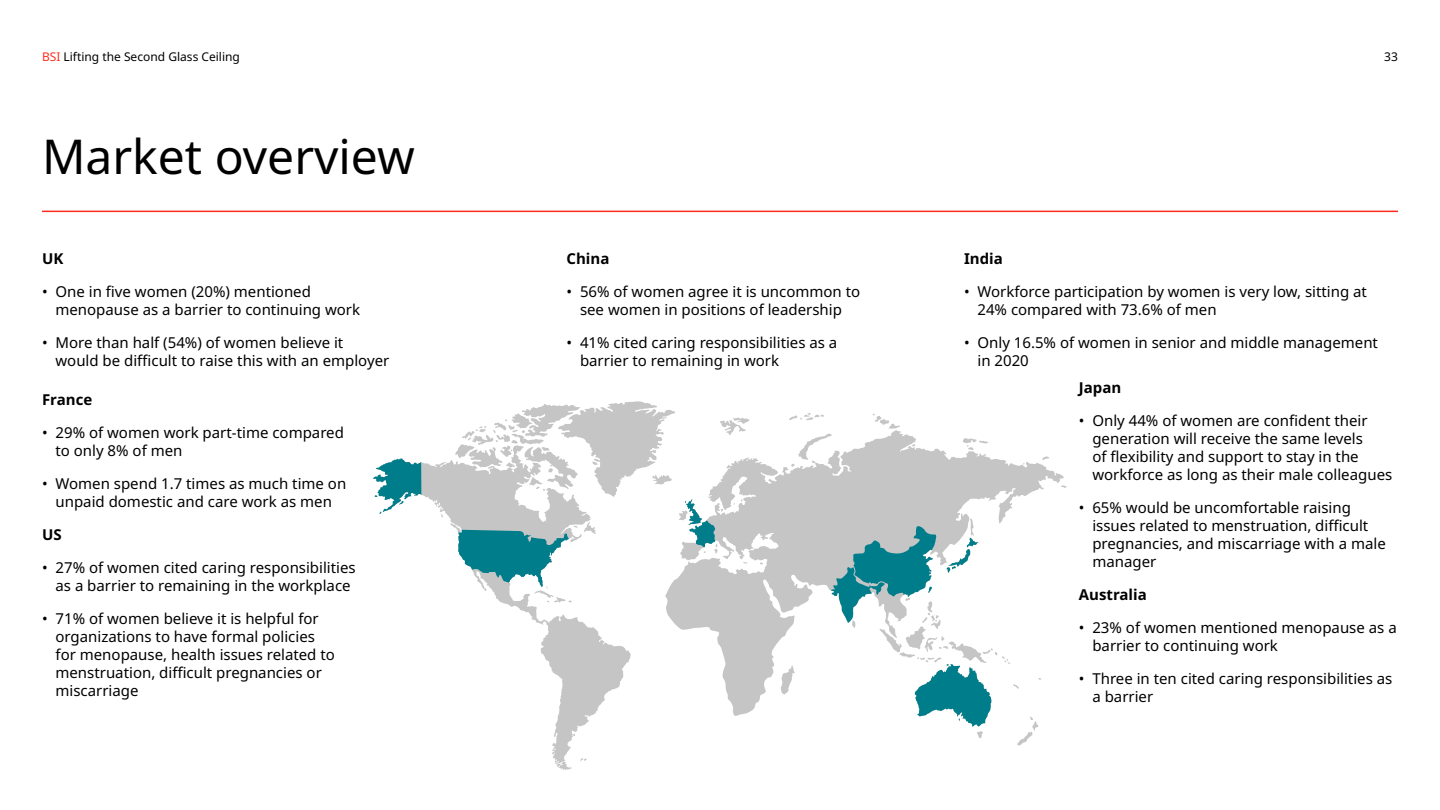
<style>
.page{position:relative;width:1440px;height:810px;background:#fff}
.page>*{position:absolute;margin:0;border:0;box-sizing:border-box;transform-origin:0 0}
.t1{font:48px "Noto Sans";color:#000}
.t2{font:15px/18px "Noto Sans";color:#000}
.t3{font:700 15px "Noto Sans";color:#000}
.t4{font:12px "Noto Sans";color:#000}
.s1{color:#ff2b1f}
</style>
<div class="page">
<svg style="left:397px;top:401px;width:669px;height:369px"></svg>
<svg style="left:915px;top:664px;width:76px;height:63px"></svg>
<svg style="left:947px;top:538px;width:32px;height:35px"></svg>
<svg style="left:373px;top:459px;width:48px;height:55px"></svg>
<svg style="left:458px;top:530px;width:111px;height:57px"></svg>
<svg style="left:685px;top:499px;width:31px;height:48px"></svg>
<svg style="left:831px;top:524px;width:107px;height:99px"></svg>
<hr style="left:42px;top:211px;width:1356px;height:1px;background:#ff2b1f">
<p class="t4" style="left:42px;top:49px;width:199px"><span class="s1">BSI</span> Lifting the Second Glass Ceiling</p>
<p class="t4" style="left:1384px;top:49px;width:15px">33</p>
<h1 class="t1" style="left:42px;top:123px;width:374px">Market overview</h1>
<p class="t3" style="left:42px;top:247px;width:23px">UK</p>
<p class="t2" style="left:56px;top:282px;width:306px;text-indent:-14px">• One in five women (20%) mentioned menopause as a barrier to continuing work</p>
<p class="t2" style="left:56px;top:333px;width:335px;text-indent:-14px">• More than half (54%) of women believe it would be difficult to raise this with an employer</p>
<p class="t3" style="left:42px;top:388px;width:52px">France</p>
<p class="t2" style="left:56px;top:423px;width:290px;text-indent:-14px">• 29% of women work part-time compared to only 8% of men</p>
<p class="t2" style="left:42px;top:474px;width:306px;text-align:center">• Women spend 1.7 times as much time on unpaid domestic and care work as men</p>
<p class="t3" style="left:42px;top:523px;width:21px">US</p>
<p class="t2" style="left:42px;top:558px;width:315px;text-align:center">• 27% of women cited caring responsibilities as a barrier to remaining in the workplace</p>
<p class="t2" style="left:56px;top:609px;width:281px;text-indent:-14px">• 71% of women believe it is helpful for organizations to have formal policies for menopause, health issues related to menstruation, difficult pregnancies or miscarriage</p>
<p class="t3" style="left:567px;top:247px;width:44px">China</p>
<p class="t2" style="left:567px;top:282px;width:295px;text-align:center">• 56% of women agree it is uncommon to see women in positions of leadership</p>
<p class="t2" style="left:580px;top:333px;width:259px;text-indent:-14px">• 41% cited caring responsibilities as a barrier to remaining in work</p>
<p class="t3" style="left:964px;top:247px;width:40px">India</p>
<p class="t2" style="left:978px;top:282px;width:391px;text-indent:-14px">• Workforce participation by women is very low, sitting at<br>24% compared with 73.6% of men</p>
<p class="t2" style="left:978px;top:333px;width:402px;text-indent:-14px">• Only 16.5% of women in senior and middle management in 2020</p>
<p class="t3" style="left:1079px;top:377px;width:44px">Japan</p>
<p class="t2" style="left:1092px;top:412px;width:301px;text-indent:-13px">• Only 44% of women are confident their generation will receive the same levels<br>of flexibility and support to stay in the workforce as long as their male colleagues</p>
<p class="t2" style="left:1092px;top:499px;width:295px;text-indent:-14px">• 65% would be uncomfortable raising issues related to menstruation, difficult pregnancies, and miscarriage with a male manager</p>
<p class="t3" style="left:1079px;top:584px;width:69px">Australia</p>
<p class="t2" style="left:1092px;top:619px;width:306px;text-indent:-14px">• 23% of women mentioned menopause as a barrier to continuing work</p>
<p class="t2" style="left:1092px;top:670px;width:301px;text-indent:-14px">• Three in ten cited caring responsibilities as a barrier</p>
</div>
